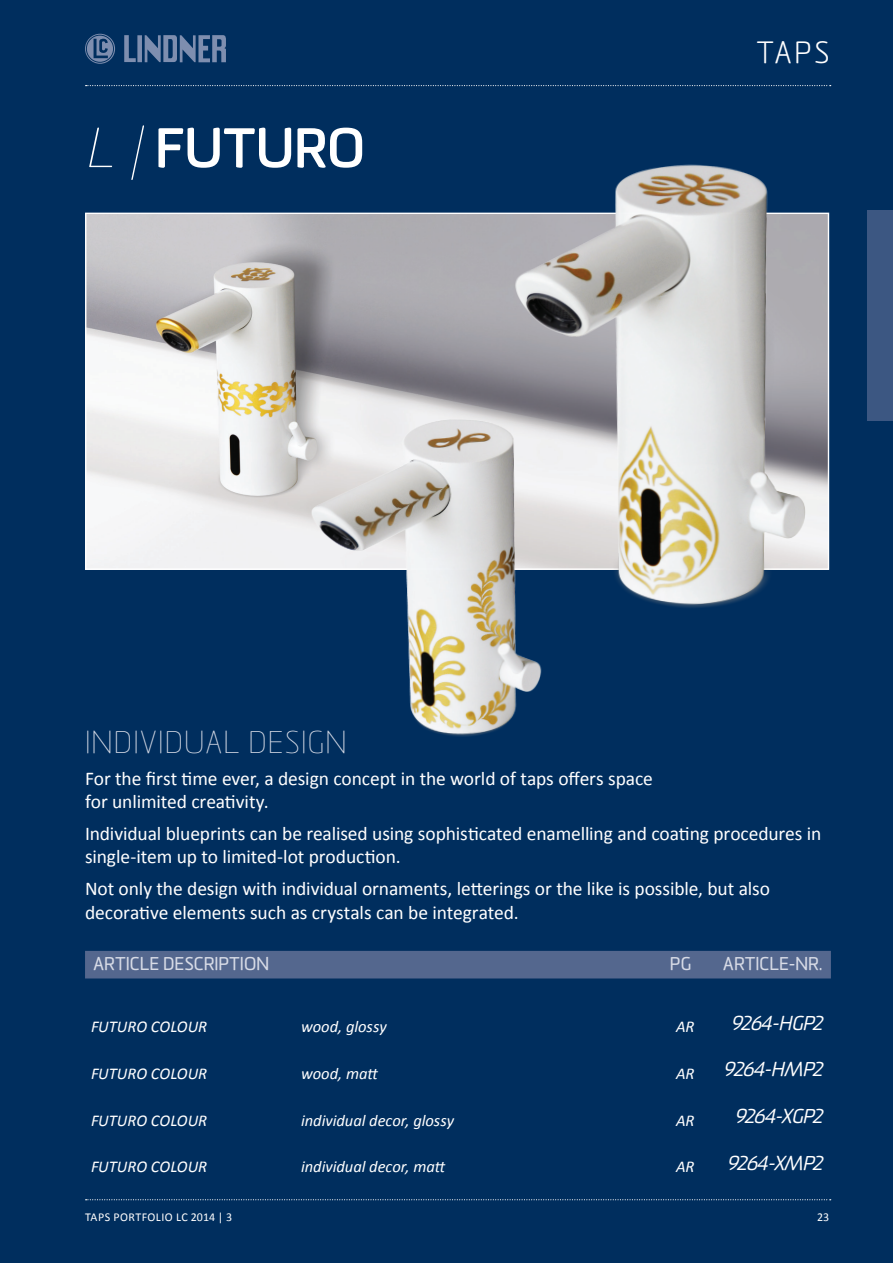
<style>
.page{position:relative;width:893px;height:1263px;background:#002e5e}
.page>*{position:absolute;margin:0;border:0;box-sizing:border-box;transform-origin:0 0}
.t1{font:700 54px "Sommet Rounded";color:#fff}
.t2{font:100 30.6px "Sommet Rounded";letter-spacing:.04em;color:#d7dbe6}
.t3{font:300 30px "Sommet Rounded";color:#fff}
.t4{font:19.5px/23.4px "Calibri";letter-spacing:-.005em;color:#fff}
.t5{font:italic 19.5px "Sommet Rounded";letter-spacing:-.035em;color:#fff}
.t6{font:18px "Sommet Rounded";letter-spacing:.005em;color:#d7dbe6}
.t7{font:italic 16.5px "Calibri";letter-spacing:-.005em;color:#fff}
.t8{font:12px "Calibri";letter-spacing:.03em;color:#fff}
.s1{font-weight:100;font-style:italic}
</style>
<div class="page">
<svg style="left:86px;top:85px;width:394px;height:1px"></svg>
<svg style="left:86px;top:1199px;width:745px;height:1px"></svg>
<div style="left:867px;top:210px;width:26px;height:211px;background:#3c5782"></div>
<svg style="left:124px;top:35px;width:102px;height:27px"></svg>
<svg style="left:85px;top:34px;width:30px;height:30px"></svg>
<img style="left:87px;top:215px;width:393px;height:353px">
<img style="left:480px;top:85px;width:352px;height:523px">
<div style="left:85px;top:951px;width:746px;height:27px;background:#54678e"></div>
<img style="left:299px;top:385px;width:294px;height:352px">
<h1 class="t1" style="left:85px;top:113px;width:276px"><span class="s1">L |</span> FUTURO</h1>
<h3 class="t3" style="left:757px;top:33px;width:73px">Taps</h3>
<h2 class="t2" style="left:85px;top:723px;width:199px">INDIVIDUAL DESIGN</h2>
<p class="t4" style="left:85px;top:766px;width:569px">For the first time ever, a design concept in the world of taps offers space for unlimited creativity.</p>
<p class="t4" style="left:85px;top:822px;width:738px">Individual blueprints can be realised using sophisticated enamelling and coating procedures in single-item up to limited-lot production.</p>
<p class="t4" style="left:85px;top:877px;width:687px">Not only the design with individual ornaments, letterings or the like is possible, but also decorative elements such as crystals can be integrated.</p>
<p class="t6" style="left:94px;top:952px;width:177px">ARTICLE DESCRIPTION</p>
<p class="t6" style="left:670px;top:952px;width:23px">PG</p>
<p class="t6" style="left:723px;top:952px;width:101px">ARTICLE-NR.</p>
<p class="t7" style="left:91px;top:1015px;width:118px">FUTURO COLOUR</p>
<p class="t7" style="left:301px;top:1015px;width:87px">wood, glossy</p>
<p class="t7" style="left:676px;top:1015px;width:20px">AR</p>
<p class="t5" style="left:731px;top:1010px;width:93px">9264-HGP2</p>
<p class="t7" style="left:91px;top:1062px;width:118px">FUTURO COLOUR</p>
<p class="t7" style="left:301px;top:1062px;width:79px">wood, matt</p>
<p class="t7" style="left:676px;top:1062px;width:20px">AR</p>
<p class="t5" style="left:723px;top:1057px;width:101px">9264-HMP2</p>
<p class="t7" style="left:91px;top:1109px;width:118px">FUTURO COLOUR</p>
<p class="t7" style="left:301px;top:1109px;width:155px">individual decor, glossy</p>
<p class="t7" style="left:676px;top:1109px;width:20px">AR</p>
<p class="t5" style="left:734px;top:1104px;width:90px">9264-XGP2</p>
<p class="t7" style="left:91px;top:1155px;width:118px">FUTURO COLOUR</p>
<p class="t7" style="left:301px;top:1155px;width:146px">individual decor, matt</p>
<p class="t7" style="left:676px;top:1155px;width:20px">AR</p>
<p class="t5" style="left:727px;top:1150px;width:97px">9264-XMP2</p>
<p class="t8" style="left:85px;top:1209px;width:148px">Taps Portfolio LC 2014 | 3</p>
<p class="t8" style="left:817px;top:1209px;width:14px">23</p>
</div>
